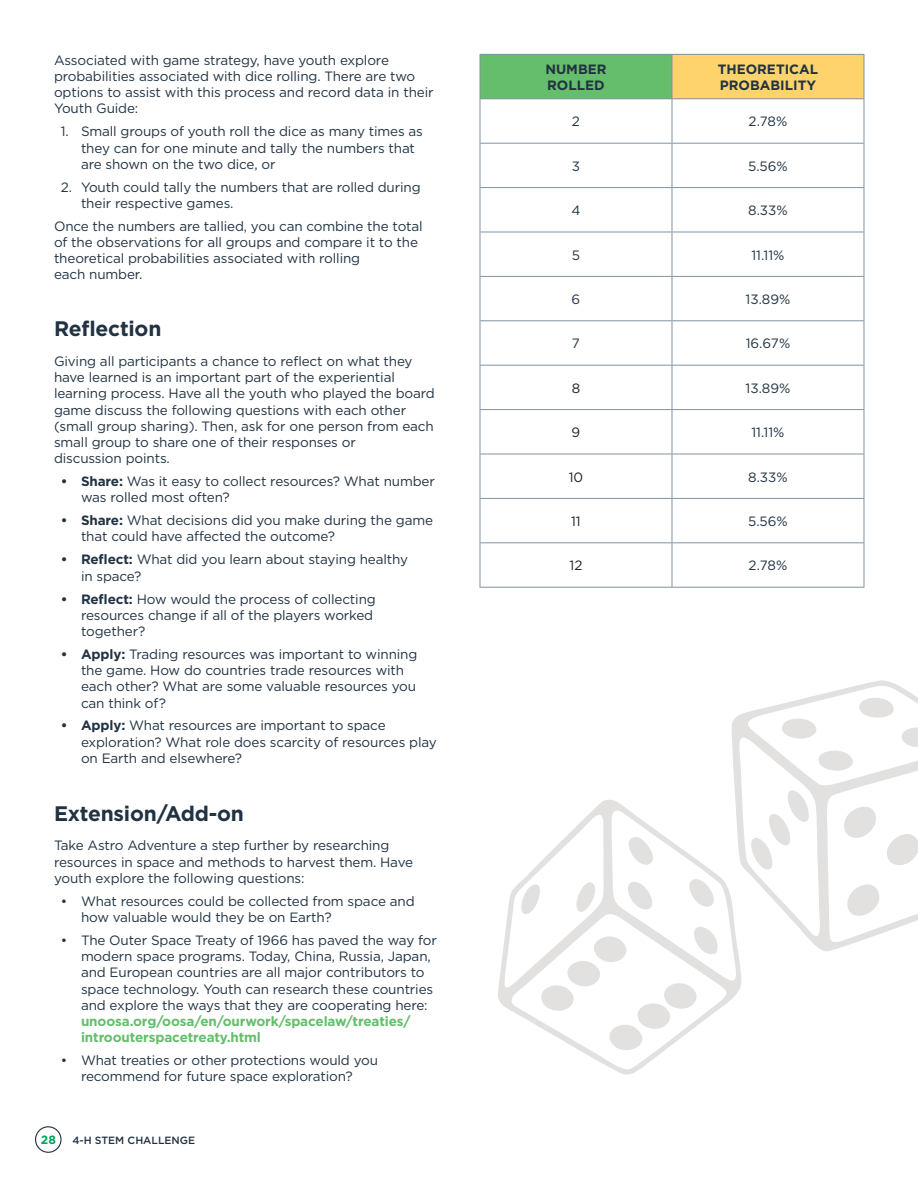
<style>
.page{position:relative;width:918px;height:1188px;background:#fff}
.page>*{position:absolute;margin:0;border:0;box-sizing:border-box;transform-origin:0 0}
.t1{font:700 21px "Gotham";letter-spacing:-.01em;color:#213242}
.t2{font:13.5px/16.2px "Gotham";letter-spacing:-.01em;color:#213242}
.t3{font:700 13.5px "Gotham";color:#213242}
.t4{font:13.5px "Gotham";color:#231f20}
.t5{font:700 12px "Gotham";color:#00a65d}
.t6{font:500 10.5px "Gotham";color:#213242}
.s1{font-weight:700}
.s2{font-weight:700;color:#65be6b}
</style>
<div class="page">
<svg style="left:732px;top:680px;width:186px;height:272px"></svg>
<svg style="left:498px;top:797px;width:244px;height:278px"></svg>
<svg style="left:844px;top:875px;width:39px;height:50px"></svg>
<svg style="left:842px;top:797px;width:76px;height:70px"></svg>
<svg style="left:780px;top:698px;width:138px;height:73px"></svg>
<svg style="left:515px;top:835px;width:207px;height:222px"></svg>
<svg style="left:748px;top:782px;width:64px;height:91px"></svg>
<div style="left:480px;top:54px;width:192px;height:45px;background:#65be6b"></div>
<div style="left:672px;top:54px;width:192px;height:45px;background:#fed36b"></div>
<hr style="left:864px;top:99px;width:1px;height:44px;background:#7f929f">
<hr style="left:480px;top:144px;width:1px;height:43px;background:#7f929f">
<hr style="left:672px;top:143px;width:192px;height:1px;background:#7f929f">
<hr style="left:672px;top:144px;width:1px;height:43px;background:#7f929f">
<hr style="left:864px;top:144px;width:1px;height:43px;background:#7f929f">
<hr style="left:480px;top:187px;width:192px;height:1px;background:#7f929f">
<hr style="left:480px;top:188px;width:1px;height:44px;background:#7f929f">
<hr style="left:672px;top:187px;width:192px;height:1px;background:#7f929f">
<hr style="left:672px;top:188px;width:1px;height:44px;background:#7f929f">
<hr style="left:864px;top:188px;width:1px;height:44px;background:#7f929f">
<hr style="left:480px;top:232px;width:192px;height:1px;background:#7f929f">
<hr style="left:480px;top:232px;width:1px;height:44px;background:#7f929f">
<hr style="left:672px;top:232px;width:192px;height:1px;background:#7f929f">
<hr style="left:672px;top:232px;width:1px;height:44px;background:#7f929f">
<hr style="left:864px;top:232px;width:1px;height:44px;background:#7f929f">
<hr style="left:480px;top:276px;width:192px;height:1px;background:#7f929f">
<hr style="left:480px;top:277px;width:1px;height:43px;background:#7f929f">
<hr style="left:672px;top:276px;width:192px;height:1px;background:#7f929f">
<hr style="left:672px;top:277px;width:1px;height:43px;background:#7f929f">
<hr style="left:864px;top:277px;width:1px;height:43px;background:#7f929f">
<hr style="left:480px;top:320px;width:192px;height:1px;background:#7f929f">
<hr style="left:480px;top:321px;width:1px;height:44px;background:#7f929f">
<hr style="left:672px;top:320px;width:192px;height:1px;background:#7f929f">
<hr style="left:672px;top:321px;width:1px;height:44px;background:#7f929f">
<hr style="left:864px;top:321px;width:1px;height:44px;background:#7f929f">
<hr style="left:480px;top:365px;width:192px;height:1px;background:#7f929f">
<hr style="left:480px;top:366px;width:1px;height:43px;background:#7f929f">
<hr style="left:672px;top:365px;width:192px;height:1px;background:#7f929f">
<hr style="left:672px;top:366px;width:1px;height:43px;background:#7f929f">
<hr style="left:864px;top:366px;width:1px;height:43px;background:#7f929f">
<hr style="left:480px;top:409px;width:192px;height:1px;background:#7f929f">
<hr style="left:480px;top:410px;width:1px;height:44px;background:#7f929f">
<hr style="left:672px;top:409px;width:192px;height:1px;background:#7f929f">
<hr style="left:672px;top:410px;width:1px;height:44px;background:#7f929f">
<hr style="left:864px;top:410px;width:1px;height:44px;background:#7f929f">
<hr style="left:480px;top:454px;width:192px;height:1px;background:#7f929f">
<hr style="left:480px;top:454px;width:1px;height:44px;background:#7f929f">
<hr style="left:672px;top:454px;width:192px;height:1px;background:#7f929f">
<hr style="left:672px;top:454px;width:1px;height:44px;background:#7f929f">
<hr style="left:864px;top:454px;width:1px;height:44px;background:#7f929f">
<hr style="left:480px;top:498px;width:192px;height:1px;background:#7f929f">
<hr style="left:480px;top:499px;width:1px;height:43px;background:#7f929f">
<hr style="left:672px;top:498px;width:192px;height:1px;background:#7f929f">
<hr style="left:672px;top:499px;width:1px;height:43px;background:#7f929f">
<hr style="left:864px;top:499px;width:1px;height:43px;background:#7f929f">
<hr style="left:480px;top:542px;width:192px;height:1px;background:#7f929f">
<hr style="left:480px;top:543px;width:1px;height:44px;background:#7f929f">
<hr style="left:672px;top:542px;width:192px;height:1px;background:#7f929f">
<hr style="left:672px;top:543px;width:1px;height:44px;background:#7f929f">
<hr style="left:864px;top:543px;width:1px;height:44px;background:#7f929f">
<hr style="left:480px;top:587px;width:192px;height:1px;background:#7f929f">
<hr style="left:672px;top:587px;width:192px;height:1px;background:#7f929f">
<hr style="left:480px;top:99px;width:1px;height:44px;background:#7f929f">
<hr style="left:672px;top:99px;width:1px;height:44px;background:#7f929f">
<hr style="left:480px;top:143px;width:192px;height:1px;background:#7f929f">
<hr style="left:672px;top:54px;width:192px;height:1px;background:#7f929f">
<hr style="left:864px;top:55px;width:1px;height:43px;background:#7f929f">
<hr style="left:672px;top:98px;width:192px;height:1px;background:#7f929f">
<hr style="left:480px;top:54px;width:192px;height:1px;background:#7f929f">
<hr style="left:480px;top:55px;width:1px;height:43px;background:#7f929f">
<hr style="left:672px;top:55px;width:1px;height:43px;background:#7f929f">
<hr style="left:480px;top:98px;width:192px;height:1px;background:#7f929f">
<div style="left:35px;top:1126px;width:27px;height:27px;border:1px solid #213242;border-radius:50%"></div>
<p class="t2" style="left:54px;top:52px;width:381px">Associated with game strategy, have youth explore probabilities associated with dice rolling. There are two options to assist with this process and record data in their Youth Guide:</p>
<p class="t2" style="left:81px;top:123px;width:343px;text-indent:-20px">1. Small groups of youth roll the dice as many times as they can for one minute and tally the numbers that are shown on the two dice, or</p>
<p class="t2" style="left:81px;top:179px;width:341px;text-indent:-20px">2. Youth could tally the numbers that are rolled during their respective games.</p>
<p class="t2" style="left:54px;top:218px;width:370px">Once the numbers are tallied, you can combine the total of the observations for all groups and compare it to the theoretical probabilities associated with rolling<br>each number.</p>
<p class="t1" style="left:54px;top:315px;width:109px">Reflection</p>
<p class="t2" style="left:54px;top:353px;width:382px">Giving all participants a chance to reflect on what they have learned is an important part of the experiential learning process. Have all the youth who played the board game discuss the following questions with each other (small group sharing). Then, ask for one person from each small group to share one of their responses or<br>discussion points.</p>
<p class="t2" style="left:81px;top:473px;width:355px;text-indent:-20px"><span class="s1">• Share:</span> Was it easy to collect resources? What number was rolled most often?</p>
<p class="t2" style="left:81px;top:512px;width:354px;text-indent:-20px"><span class="s1">• Share:</span> What decisions did you make during the game that could have affected the outcome?</p>
<p class="t2" style="left:81px;top:551px;width:329px;text-indent:-20px"><span class="s1">• Reflect:</span> What did you learn about staying healthy in space?</p>
<p class="t2" style="left:81px;top:590px;width:296px;text-indent:-20px"><span class="s1">• Reflect:</span> How would the process of collecting resources change if all of the players worked together?</p>
<p class="t2" style="left:81px;top:646px;width:338px;text-indent:-20px"><span class="s1">• Apply:</span> Trading resources was important to winning the game. How do countries trade resources with each other? What are some valuable resources you can think of?</p>
<p class="t2" style="left:81px;top:717px;width:357px;text-indent:-20px"><span class="s1">• Apply:</span> What resources are important to space exploration? What role does scarcity of resources play on Earth and elsewhere?</p>
<p class="t1" style="left:54px;top:799px;width:192px">Extension/Add-on</p>
<p class="t2" style="left:54px;top:837px;width:361px">Take Astro Adventure a step further by researching resources in space and methods to harvest them. Have youth explore the following questions:</p>
<p class="t2" style="left:81px;top:893px;width:335px;text-indent:-20px">• What resources could be collected from space and how valuable would they be on Earth?</p>
<p class="t2" style="left:81px;top:932px;width:357px;text-indent:-20px">• The Outer Space Treaty of 1966 has paved the way for modern space programs. Today, China, Russia, Japan, and European countries are all major contributors to space technology. Youth can research these countries and explore the ways that they are cooperating here: <span class="s2">unoosa.org/oosa/en/ourwork/spacelaw/treaties/ introouterspacetreaty.html</span></p>
<p class="t2" style="left:61px;top:1052px;width:319px;text-align:center">• What treaties or other protections would you recommend for future space exploration?</p>
<p class="t5" style="left:41px;top:1132px;width:17px">28</p>
<p class="t6" style="left:72px;top:1133px;width:124px">4-H STEM CHALLENGE</p>
<p class="t3" style="left:545px;top:60px;width:63px">NUMBER</p>
<p class="t3" style="left:547px;top:76px;width:59px">ROLLED</p>
<p class="t3" style="left:718px;top:60px;width:102px">THEORETICAL</p>
<p class="t3" style="left:720px;top:76px;width:98px">PROBABILITY</p>
<p class="t2" style="left:572px;top:113px;width:10px">2</p>
<p class="t2" style="left:749px;top:113px;width:40px">2.78%</p>
<p class="t2" style="left:572px;top:158px;width:10px">3</p>
<p class="t2" style="left:748px;top:158px;width:41px">5.56%</p>
<p class="t2" style="left:571px;top:202px;width:11px">4</p>
<p class="t2" style="left:748px;top:202px;width:41px">8.33%</p>
<p class="t2" style="left:572px;top:246px;width:10px">5</p>
<p class="t2" style="left:751px;top:246px;width:35px">11.11%</p>
<p class="t2" style="left:572px;top:291px;width:10px">6</p>
<p class="t2" style="left:746px;top:291px;width:46px">13.89%</p>
<p class="t2" style="left:572px;top:335px;width:10px">7</p>
<p class="t2" style="left:746px;top:335px;width:46px">16.67%</p>
<p class="t4" style="left:572px;top:379px;width:10px">8</p>
<p class="t2" style="left:746px;top:380px;width:46px">13.89%</p>
<p class="t4" style="left:572px;top:424px;width:10px">9</p>
<p class="t2" style="left:751px;top:424px;width:35px">11.11%</p>
<p class="t4" style="left:569px;top:468px;width:16px">10</p>
<p class="t2" style="left:748px;top:468px;width:41px">8.33%</p>
<p class="t4" style="left:571px;top:513px;width:11px">11</p>
<p class="t2" style="left:748px;top:513px;width:41px">5.56%</p>
<p class="t4" style="left:570px;top:557px;width:14px">12</p>
<p class="t2" style="left:749px;top:557px;width:40px">2.78%</p>
</div>
